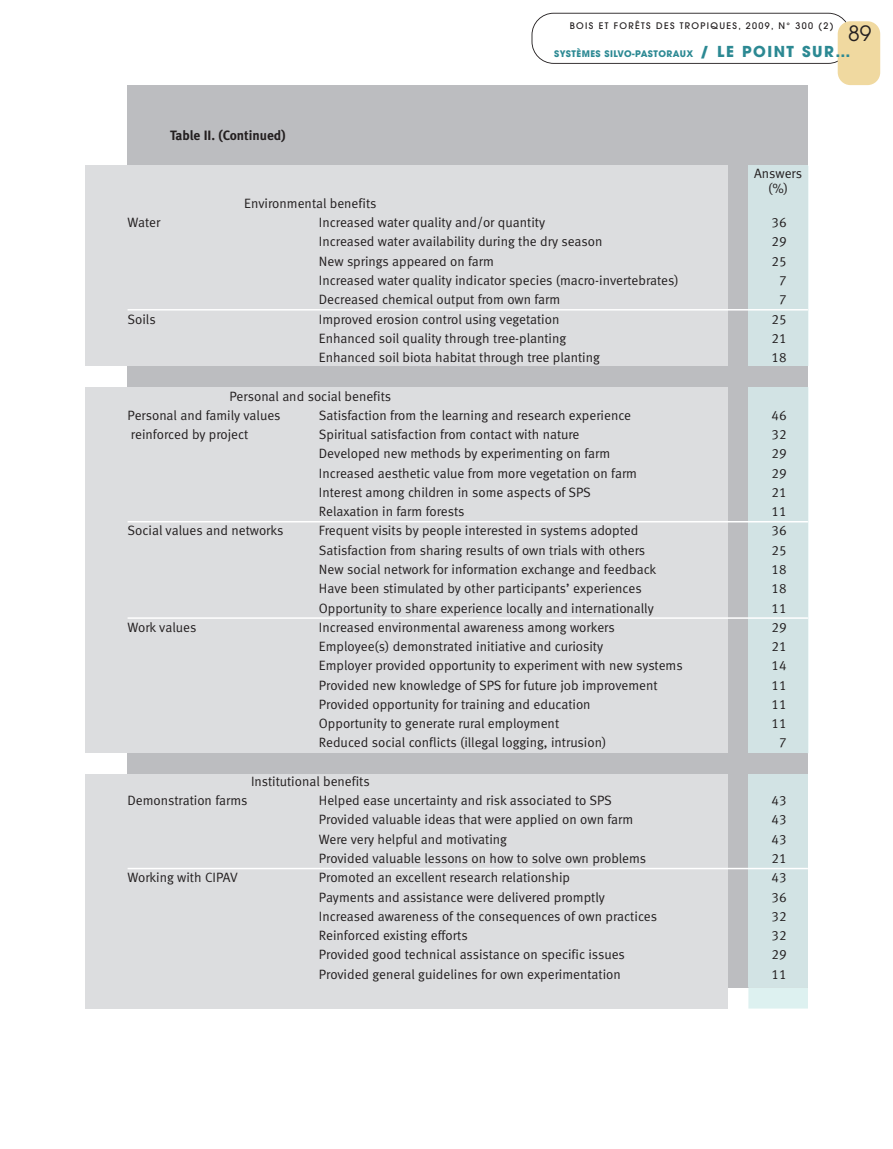
<style>
.page{position:relative;width:893px;height:1149px;background:#fff}
.page>*{position:absolute;margin:0;border:0;box-sizing:border-box;transform-origin:0 0}
.t1{font:21px "Avant Garde";color:#231f20}
.t2{font:13.5px/15px "Meta Normal LF";color:#231f20;text-align:center}
.t3{font:13.5px "Meta Bold LF";color:#231f20}
.t4{font:500 9px "Avant Garde";letter-spacing:.15em;color:#231f20}
.t5{font:700 9px "Avant Garde";letter-spacing:.05em;color:#2c8993}
.s1{font-size:15px}
</style>
<div class="page">
<svg style="left:531px;top:13px;width:316px;height:51px"></svg>
<div style="left:838px;top:21px;width:42px;height:64px;background:#f0d9a0;border-radius:13px"></div>
<div style="left:128px;top:85px;width:680px;height:901px;background:#bcbdc0"></div>
<div style="left:85px;top:166px;width:642px;height:200px;background:#dcdddf"></div>
<div style="left:748px;top:166px;width:60px;height:200px;background:#d2e3e4"></div>
<div style="left:85px;top:387px;width:642px;height:366px;background:#dcdddf"></div>
<div style="left:748px;top:387px;width:60px;height:366px;background:#d2e3e4"></div>
<div style="left:85px;top:774px;width:642px;height:234px;background:#dcdddf"></div>
<svg style="left:748px;top:986px;width:60px;height:22px"></svg>
<div style="left:748px;top:774px;width:60px;height:212px;background:#d2e3e4"></div>
<hr style="left:128px;top:309px;width:680px;height:1px;background:#fff">
<hr style="left:128px;top:521px;width:680px;height:1px;background:#fff">
<hr style="left:128px;top:617px;width:680px;height:1px;background:#fff">
<hr style="left:128px;top:867px;width:680px;height:2px;background:#fff">
<p class="t3" style="left:170px;top:127px;width:117px">Table II. (Continued)</p>
<p class="t2" style="left:244px;top:195px;width:134px">Environmental benefits</p>
<p class="t4" style="left:570px;top:20px;width:265px">BOIS ET FORÊTS DES TROPIQUES, 2009, N° 300 (2)</p>
<h1 class="t1" style="left:848px;top:21px;width:25px">89</h1>
<p class="t5" style="left:554px;top:48px;width:298px">SYSTÈMES SILVO-PASTORAUX <span class="s1">/ LE POINT SUR…</span></p>
<p class="t2" style="left:754px;top:165px;width:49px">Answers (%)</p>
<p class="t2" style="left:128px;top:215px;width:34px">Water</p>
<p class="t2" style="left:319px;top:215px;width:228px">Increased water quality and/or quantity</p>
<p class="t2" style="left:772px;top:215px;width:17px">36</p>
<p class="t2" style="left:319px;top:234px;width:285px">Increased water availability during the dry season</p>
<p class="t2" style="left:772px;top:234px;width:17px">29</p>
<p class="t2" style="left:319px;top:253px;width:176px">New springs appeared on farm</p>
<p class="t2" style="left:772px;top:253px;width:17px">25</p>
<p class="t2" style="left:319px;top:272px;width:361px">Increased water quality indicator species (macro-invertebrates)</p>
<p class="t2" style="left:779px;top:272px;width:9px">7</p>
<p class="t2" style="left:319px;top:292px;width:243px">Decreased chemical output from own farm</p>
<p class="t2" style="left:779px;top:292px;width:9px">7</p>
<p class="t2" style="left:128px;top:311px;width:30px">Soils</p>
<p class="t2" style="left:319px;top:311px;width:242px">Improved erosion control using vegetation</p>
<p class="t2" style="left:772px;top:311px;width:17px">25</p>
<p class="t2" style="left:319px;top:330px;width:249px">Enhanced soil quality through tree-planting</p>
<p class="t2" style="left:772px;top:330px;width:17px">21</p>
<p class="t2" style="left:319px;top:349px;width:282px">Enhanced soil biota habitat through tree planting</p>
<p class="t2" style="left:772px;top:349px;width:17px">18</p>
<p class="t2" style="left:128px;top:386px;width:265px;line-height:19.2px;text-align:left;text-indent:102px">Personal and social benefits<br>Personal and family values</p>
<p class="t2" style="left:319px;top:407px;width:314px">Satisfaction from the learning and research experience</p>
<p class="t2" style="left:772px;top:407px;width:17px">46</p>
<p class="t2" style="left:131px;top:426px;width:119px">reinforced by project</p>
<p class="t2" style="left:319px;top:426px;width:262px">Spiritual satisfaction from contact with nature</p>
<p class="t2" style="left:772px;top:426px;width:17px">32</p>
<p class="t2" style="left:319px;top:446px;width:293px">Developed new methods by experimenting on farm</p>
<p class="t2" style="left:772px;top:446px;width:17px">29</p>
<p class="t2" style="left:319px;top:465px;width:320px">Increased aesthetic value from more vegetation on farm</p>
<p class="t2" style="left:772px;top:465px;width:17px">29</p>
<p class="t2" style="left:319px;top:484px;width:274px">Interest among children in some aspects of SPS</p>
<p class="t2" style="left:772px;top:484px;width:17px">21</p>
<p class="t2" style="left:319px;top:503px;width:147px">Relaxation in farm forests</p>
<p class="t2" style="left:772px;top:503px;width:17px">11</p>
<p class="t2" style="left:128px;top:523px;width:157px">Social values and networks</p>
<p class="t2" style="left:319px;top:523px;width:321px">Frequent visits by people interested in systems adopted</p>
<p class="t2" style="left:772px;top:523px;width:17px">36</p>
<p class="t2" style="left:319px;top:542px;width:328px">Satisfaction from sharing results of own trials with others</p>
<p class="t2" style="left:772px;top:542px;width:17px">25</p>
<p class="t2" style="left:319px;top:561px;width:339px">New social network for information exchange and feedback</p>
<p class="t2" style="left:772px;top:561px;width:17px">18</p>
<p class="t2" style="left:319px;top:580px;width:324px">Have been stimulated by other participants’ experiences</p>
<p class="t2" style="left:772px;top:580px;width:17px">18</p>
<p class="t2" style="left:319px;top:600px;width:336px">Opportunity to share experience locally and internationally</p>
<p class="t2" style="left:772px;top:600px;width:17px">11</p>
<p class="t2" style="left:128px;top:619px;width:70px">Work values</p>
<p class="t2" style="left:319px;top:619px;width:297px">Increased environmental awareness among workers</p>
<p class="t2" style="left:772px;top:619px;width:17px">29</p>
<p class="t2" style="left:319px;top:638px;width:286px">Employee(s) demonstrated initiative and curiosity</p>
<p class="t2" style="left:772px;top:638px;width:17px">21</p>
<p class="t2" style="left:319px;top:657px;width:365px">Employer provided opportunity to experiment with new systems</p>
<p class="t2" style="left:772px;top:657px;width:17px">14</p>
<p class="t2" style="left:319px;top:677px;width:340px">Provided new knowledge of SPS for future job improvement</p>
<p class="t2" style="left:772px;top:677px;width:17px">11</p>
<p class="t2" style="left:319px;top:696px;width:273px">Provided opportunity for training and education</p>
<p class="t2" style="left:772px;top:696px;width:17px">11</p>
<p class="t2" style="left:319px;top:715px;width:242px">Opportunity to generate rural employment</p>
<p class="t2" style="left:772px;top:715px;width:17px">11</p>
<p class="t2" style="left:319px;top:734px;width:289px">Reduced social conflicts (illegal logging, intrusion)</p>
<p class="t2" style="left:779px;top:734px;width:9px">7</p>
<p class="t2" style="left:251px;top:773px;width:120px">Institutional benefits</p>
<p class="t2" style="left:128px;top:792px;width:122px">Demonstration farms</p>
<p class="t2" style="left:319px;top:792px;width:295px">Helped ease uncertainty and risk associated to SPS</p>
<p class="t2" style="left:772px;top:792px;width:17px">43</p>
<p class="t2" style="left:319px;top:811px;width:316px">Provided valuable ideas that were applied on own farm</p>
<p class="t2" style="left:772px;top:811px;width:17px">43</p>
<p class="t2" style="left:319px;top:831px;width:190px">Were very helpful and motivating</p>
<p class="t2" style="left:772px;top:831px;width:17px">43</p>
<p class="t2" style="left:319px;top:850px;width:329px">Provided valuable lessons on how to solve own problems</p>
<p class="t2" style="left:772px;top:850px;width:17px">21</p>
<p class="t2" style="left:128px;top:869px;width:112px">Working with CIPAV</p>
<p class="t2" style="left:319px;top:869px;width:253px">Promoted an excellent research relationship</p>
<p class="t2" style="left:772px;top:869px;width:17px">43</p>
<p class="t2" style="left:319px;top:888px;width:288px">Payments and assistance were delivered promptly</p>
<p class="t2" style="left:772px;top:888px;width:17px">36</p>
<p class="t2" style="left:319px;top:908px;width:340px">Increased awareness of the consequences of own practices</p>
<p class="t2" style="left:772px;top:908px;width:17px">32</p>
<p class="t2" style="left:319px;top:927px;width:150px">Reinforced existing efforts</p>
<p class="t2" style="left:772px;top:927px;width:17px">32</p>
<p class="t2" style="left:319px;top:946px;width:308px">Provided good technical assistance on specific issues</p>
<p class="t2" style="left:772px;top:946px;width:17px">29</p>
<p class="t2" style="left:319px;top:965px;width:303px">Provided general guidelines for own experimentation</p>
<p class="t2" style="left:772px;top:965px;width:17px">11</p>
</div>
